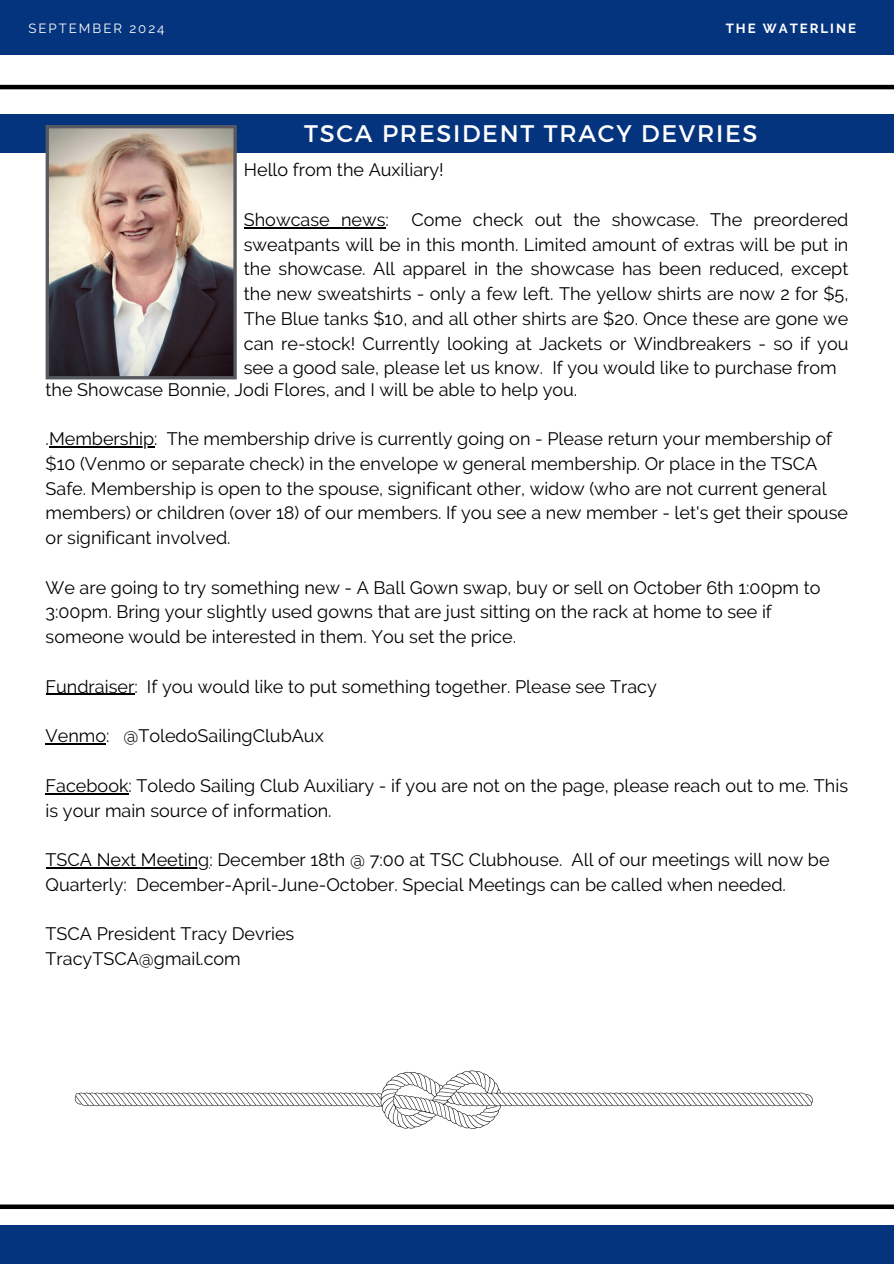
<style>
.page{position:relative;width:894px;height:1264px;background:#fff}
.page>*{position:absolute;margin:0;border:0;box-sizing:border-box;transform-origin:0 0}
.t1{font:24px "Montserrat";letter-spacing:.07em;color:#fff}
.t2{font:18px/24.8px "Raleway";color:#000}
.t3{font:13.2px "Raleway";letter-spacing:.15em;color:#fff}
.t4{font:700 13.2px "Raleway";letter-spacing:.15em;color:#fff}
</style>
<div class="page">
<div style="left:0;top:114px;width:893px;height:39px;background:#05347e"></div>
<img style="left:46px;top:125px;width:190px;height:254px">
<div style="left:0;top:1225px;width:893px;height:38px;background:#05347e"></div>
<hr style="left:0;top:85px;width:893px;height:4px;background:#000">
<div style="left:0;top:0;width:893px;height:54px;background:#05347e"></div>
<svg style="left:0;top:1204px;width:893px;height:4px;fill:#000"></svg>
<hr style="left:49px;top:446px;width:105px;height:1px;background:#000">
<hr style="left:46px;top:694px;width:88px;height:1px;background:#000">
<hr style="left:46px;top:743px;width:60px;height:1px;background:#000">
<hr style="left:46px;top:793px;width:83px;height:1px;background:#000">
<hr style="left:46px;top:867px;width:163px;height:1px;background:#000">
<svg style="left:74px;top:1070px;width:739px;height:58px"></svg>
<hr style="left:244px;top:227px;width:141px;height:1px;background:#000">
<h3 class="t3" style="left:28px;top:21px;width:137px">SEPTEMBER 2024</h3>
<h1 class="t4" style="left:725px;top:21px;width:132px">THE WATERLINE</h1>
<p class="t1" style="left:304px;top:118px;width:454px">TSCA PRESIDENT TRACY DEVRIES</p>
<h2 class="t2" style="left:244px;top:158px;width:201px">Hello from the Auxiliary!</h2>
<h2 class="t2" style="left:244px;top:207px;width:146px">Showcase news:</h2>
<h2 class="t2" style="left:244px;top:207px;width:606px;text-align:justify;text-indent:167px">Come check out the showcase. The preordered sweatpants will be in this month. Limited amount of extras will be put in the showcase. All apparel in the showcase has been reduced, except the new sweatshirts - only a few left. The yellow shirts are now 2 for $5, The Blue tanks $10, and all other shirts are $20. Once these are gone we can re-stock! Currently looking at Jackets or Windbreakers - so if you see a good sale, please let us know. If you would like to purchase from</h2>
<p class="t2" style="left:46px;top:377px;width:533px">the Showcase Bonnie, Jodi Flores, and I will be able to help you.</p>
<h2 class="t2" style="left:46px;top:426px;width:787px">.Membership: The membership drive is currently going on - Please return your membership of</h2>
<h2 class="t2" style="left:46px;top:451px;width:803px">$10 (Venmo or separate check) in the envelope w general membership. Or place in the TSCA Safe. Membership is open to the spouse, significant other, widow (who are not current general members) or children (over 18) of our members. If you see a new member - let's get their spouse or significant involved.</h2>
<h2 class="t2" style="left:46px;top:575px;width:776px">We are going to try something new - A Ball Gown swap, buy or sell on October 6th 1:00pm to</h2>
<h2 class="t2" style="left:46px;top:599px;width:727px">3:00pm. Bring your slightly used gowns that are just sitting on the rack at home to see if someone would be interested in them. You set the price.</h2>
<h2 class="t2" style="left:46px;top:674px;width:612px">Fundraiser: If you would like to put something together. Please see Tracy</h2>
<h2 class="t2" style="left:46px;top:723px;width:279px">Venmo: @ToledoSailingClubAux</h2>
<h2 class="t2" style="left:46px;top:773px;width:803px">Facebook: Toledo Sailing Club Auxiliary - if you are not on the page, please reach out to me. This</h2>
<h2 class="t2" style="left:46px;top:797px;width:287px">is your main source of information.</h2>
<h2 class="t2" style="left:46px;top:847px;width:785px">TSCA Next Meeting: December 18th @ 7:00 at TSC Clubhouse. All of our meetings will now be<br>Quarterly: December-April-June-October. Special Meetings can be called when needed.</h2>
<h2 class="t2" style="left:46px;top:921px;width:250px">TSCA President Tracy Devries<br>TracyTSCA@gmail.com</h2>
</div>
